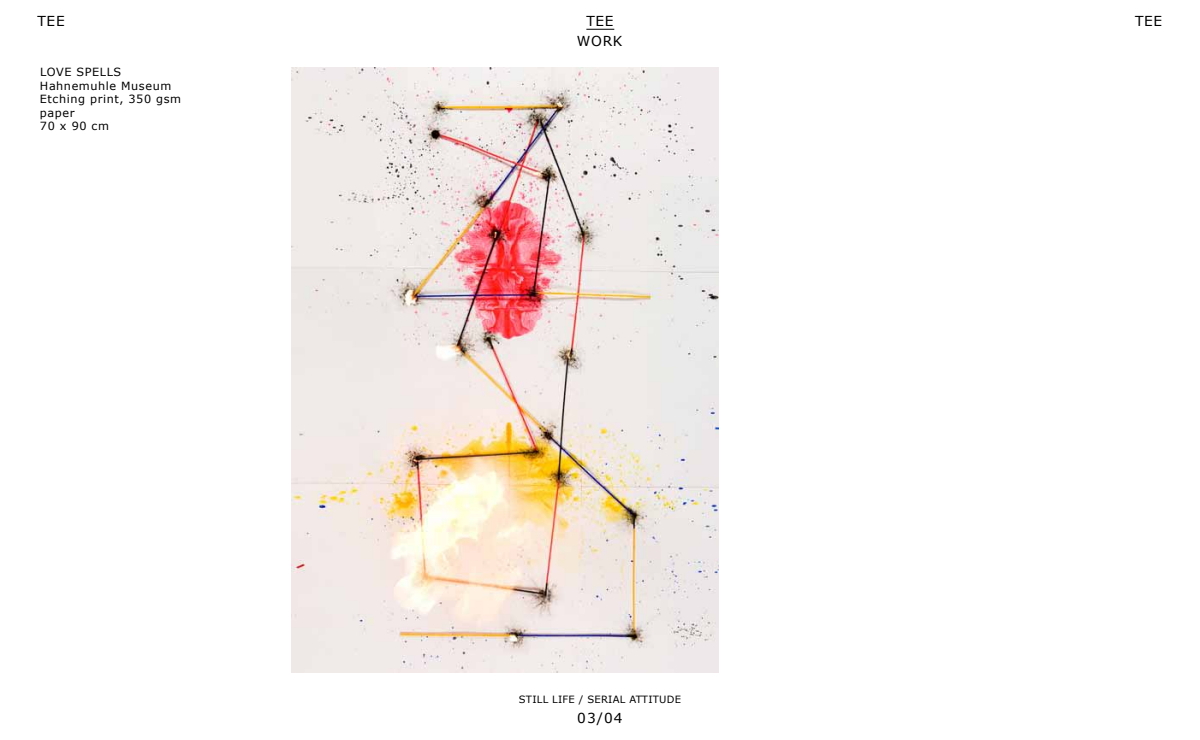
<style>
.page{position:relative;width:1200px;height:740px;background:#fff}
.page>*{position:absolute;margin:0;border:0;box-sizing:border-box;transform-origin:0 0}
.t1{font:13.75px "Verdana";letter-spacing:.05em;color:#000}
.t2{font:11.25px/13.5px "Verdana";letter-spacing:.05em;color:#000}
.t3{font:10px "Verdana";letter-spacing:.025em;color:#000}
</style>
<div class="page">
<svg style="left:586px;top:29px;width:28px;height:1px"></svg>
<img style="left:292px;top:68px;width:426px;height:605px">
<p class="t1" style="left:38px;top:12px;width:29px">TEE</p>
<p class="t1" style="left:586px;top:12px;width:29px">TEE</p>
<p class="t1" style="left:1135px;top:12px;width:29px">TEE</p>
<p class="t2" style="left:40px;top:65px;width:143px">LOVE SPELLS<br>HAHNEMUHLE MUSEUM<br>ETCHING PRINT, 350 GSM<br>PAPER<br>70 X 90 CM</p>
<p class="t1" style="left:577px;top:32px;width:47px">WORK</p>
<p class="t3" style="left:519px;top:692px;width:118px">STILL LIFE / SERIAL ATT</p>
<p class="t3" style="left:648px;top:692px;width:33px">ITUDE</p>
<p class="t1" style="left:577px;top:709px;width:47px">03/04</p>
</div>
